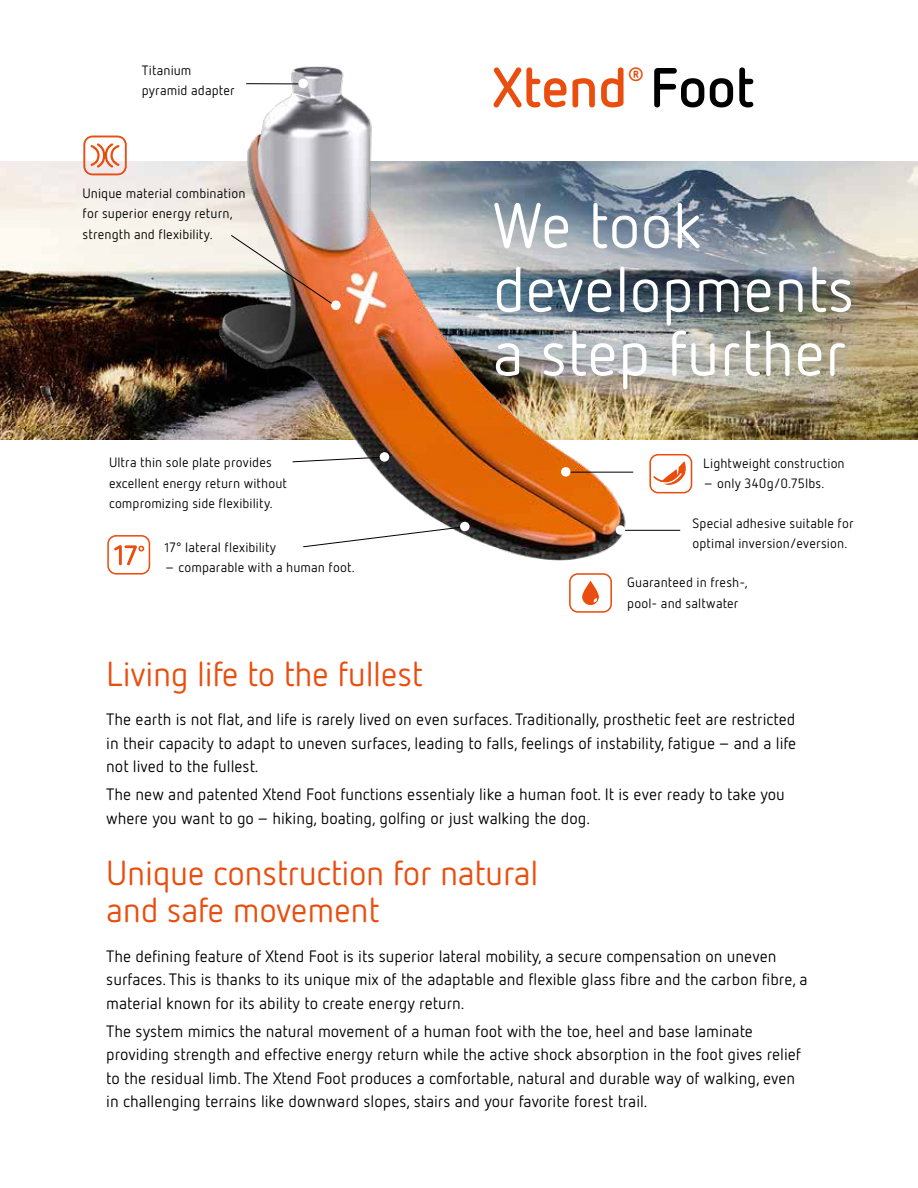
<style>
.page{position:relative;width:918px;height:1188px;background:#fff}
.page>*{position:absolute;margin:0;border:0;box-sizing:border-box;transform-origin:0 0}
.t1{font:63px/63.8px "Netto OT";color:#fff}
.t2{font:700 55.5px "Netto OT";letter-spacing:-.01em;color:#e94e0f}
.t3{font:34.5px/37.5px "Netto OT";letter-spacing:-.01em;color:#e94e0f}
.t4{font:700 19.2px "Netto OT";color:#e94e0f}
.t5{font:16.5px/23.5px "Netto OT";color:#000}
.t6{font:13.5px/20.2px "Netto OT";letter-spacing:.01em;color:#000}
.s1{font-size:12.6px}
.s2{color:#000}
</style>
<div class="page">
<img style="left:0;top:162px;width:918px;height:277px">
<img style="left:74px;top:66px;width:771px;height:502px">
<img style="left:231px;top:235px;width:103px;height:70px">
<hr style="left:246px;top:83px;width:55px;height:1px;background:#000">
<svg style="left:303px;top:526px;width:162px;height:21px"></svg>
<div style="left:460px;top:522px;width:10px;height:9px;background:#fff;border-radius:50%"></div>
<div style="left:331px;top:301px;width:10px;height:9px;background:#fff;border-radius:50%"></div>
<div style="left:298px;top:79px;width:10px;height:9px;background:#fff;border-radius:50%"></div>
<div style="left:476px;top:184px;width:394px;height:223px;background:#091a20;opacity:.17"></div>
<svg style="left:292px;top:457px;width:91px;height:5px"></svg>
<hr style="left:620px;top:530px;width:60px;height:1px;background:#000">
<div style="left:616px;top:525px;width:9px;height:10px;background:#fff;border-radius:50%"></div>
<div style="left:380px;top:452px;width:9px;height:10px;background:#fff;border-radius:50%"></div>
<svg style="left:107px;top:535px;width:43px;height:40px"></svg>
<svg style="left:84px;top:136px;width:42px;height:39px"></svg>
<svg style="left:569px;top:573px;width:43px;height:40px"></svg>
<svg style="left:649px;top:454px;width:43px;height:39px"></svg>
<hr style="left:568px;top:472px;width:65px;height:1px;background:#000">
<div style="left:561px;top:467px;width:10px;height:10px;background:#fff;border-radius:50%"></div>
<p class="t6" style="left:142px;top:60px;width:94px">Titanium pyramid adapter</p>
<p class="t6" style="left:83px;top:183px;width:164px">Unique material combination for superior energy return, strength and flexibility.</p>
<p class="t6" style="left:109px;top:452px;width:179px">Ultra thin sole plate provides excellent energy return without compromizing side flexibility.</p>
<p class="t6" style="left:165px;top:536px;width:113px"><span class="s1">1</span>7° lateral flexibility</p>
<p class="t6" style="left:164px;top:557px;width:192px">– comparable with a human foot.</p>
<p class="t4" style="left:628px;top:62px;width:18px">®</p>
<h2 class="t2" style="left:493px;top:53px;width:263px">Xtend <span class="s2">Foot</span></h2>
<h1 class="t1" style="left:493px;top:193px;width:363px">We took developments a step further</h1>
<p class="t6" style="left:703px;top:453px;width:143px">Lightweight construction</p>
<p class="t6" style="left:703px;top:473px;width:123px">– only 340g/0.75Ibs.</p>
<p class="t6" style="left:693px;top:513px;width:163px">Special adhesive suitable for optimal inversion/eversion.</p>
<p class="t6" style="left:627px;top:572px;width:122px">Guaranteed in fresh-, pool- and saltwater</p>
<h3 class="t3" style="left:106px;top:654px;width:318px">Living life to the fullest</h3>
<p class="t5" style="left:106px;top:707px;width:692px;text-align:justify">The earth is not flat, and life is rarely lived on even surfaces. Traditionally, prosthetic feet are restricted in their capacity to adapt to uneven surfaces, leading to falls, feelings of instability, fatigue – and a life not lived to the fullest.</p>
<p class="t5" style="left:106px;top:782px;width:680px;line-height:24px">The new and patented Xtend Foot functions essentialy like a human foot. It is ever ready to take you where you want to go – hiking, boating, golfing or just walking the dog.</p>
<h3 class="t3" style="left:106px;top:853px;width:433px">Unique construction for natural and safe movement</h3>
<p class="t5" style="left:106px;top:944px;width:703px">The defining feature of Xtend Foot is its superior lateral mobility, a secure compensation on uneven surfaces. This is thanks to its unique mix of the adaptable and flexible glass fibre and the carbon fibre, a material known for its ability to create energy return.</p>
<p class="t5" style="left:106px;top:1019px;width:696px">The system mimics the natural movement of a human foot with the toe, heel and base laminate providing strength and effective energy return while the active shock absorption in the foot gives relief to the residual limb. The Xtend Foot produces a comfortable, natural and durable way of walking, even in challenging terrains like downward slopes, stairs and your favorite forest trail.</p>
</div>
